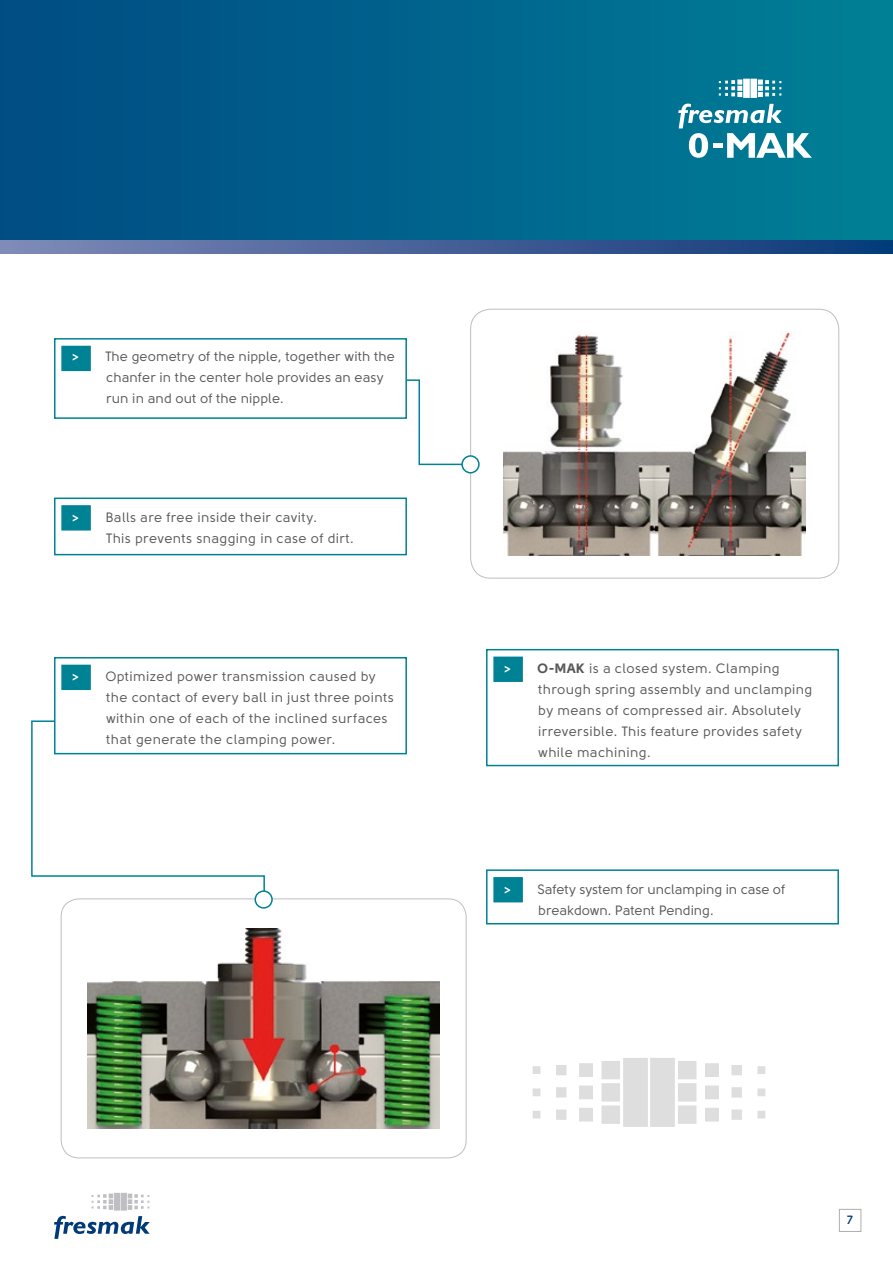
<style>
.page{position:relative;width:893px;height:1263px;background:#fff}
.page>*{position:absolute;margin:0;border:0;box-sizing:border-box;transform-origin:0 0}
.t1{font:13.5px/21px "Solomon Sans Normal";letter-spacing:.03em;color:#575756}
.t2{font:13.5px/21px "Solomon Sans Normal";letter-spacing:.01em;color:#575756}
.t3{font:13.5px/21px "Solomon Sans Normal";color:#575756}
.t4{font:700 12px "Solomon Sans Semi";color:#003a78}
.s1{font-family:"Solomon Sans Semi";font-weight:700;color:#fff}
.s2{font-family:"Solomon Sans Bold"}
</style>
<div class="page">
<svg style="left:407px;top:379px;width:54px;height:87px"></svg>
<svg style="left:31px;top:720px;width:235px;height:170px"></svg>
<div style="left:0;top:226px;width:893px;height:28px;background:linear-gradient(to right,#8089b7,#093878)"></div>
<div style="left:0;top:0;width:893px;height:239px;background:linear-gradient(to right,#004b83,#007f97)"></div>
<svg style="left:54px;top:1216px;width:96px;height:23px"></svg>
<svg style="left:92px;top:1193px;width:57px;height:17px"></svg>
<svg style="left:533px;top:1058px;width:232px;height:69px"></svg>
<div style="left:61px;top:899px;width:405px;height:259px;border:1px solid #bfbec2;border-radius:18px"></div>
<img style="left:88px;top:929px;width:351px;height:199px">
<div style="left:486px;top:649px;width:353px;height:117px;background:#fff;border:2px solid #008295"></div>
<div style="left:493px;top:657px;width:30px;height:25px;background:#008295;border:2px solid #008295"></div>
<div style="left:54px;top:657px;width:353px;height:97px;background:#fff;border:2px solid #008295"></div>
<div style="left:61px;top:665px;width:30px;height:25px;background:#008295;border:2px solid #008295"></div>
<div style="left:54px;top:338px;width:353px;height:81px;background:#fff;border:2px solid #008295"></div>
<div style="left:61px;top:346px;width:30px;height:25px;background:#008295;border:2px solid #008295"></div>
<div style="left:54px;top:497px;width:353px;height:58px;background:#fff;border:2px solid #008295"></div>
<div style="left:61px;top:505px;width:30px;height:25px;background:#008295;border:2px solid #008295"></div>
<div style="left:486px;top:869px;width:353px;height:55px;background:#fff;border:2px solid #008295"></div>
<div style="left:493px;top:877px;width:30px;height:25px;background:#008295;border:2px solid #008295"></div>
<div style="left:255px;top:891px;width:17px;height:17px;background:#fff;border-radius:50%"></div>
<div style="left:254px;top:890px;width:19px;height:19px;border:2px solid #008295;border-radius:50%"></div>
<div style="left:470px;top:309px;width:369px;height:269px;border:1px solid #bfbec2;border-radius:20px"></div>
<img style="left:503px;top:332px;width:303px;height:223px">
<div style="left:462px;top:456px;width:17px;height:17px;background:#fff;border-radius:50%"></div>
<div style="left:461px;top:455px;width:19px;height:18px;border:2px solid #008295;border-radius:50%"></div>
<svg style="left:719px;top:79px;width:62px;height:19px"></svg>
<svg style="left:678px;top:104px;width:134px;height:54px"></svg>
<div style="left:839px;top:1209px;width:22px;height:23px;border:1px solid #aeaeae"></div>
<p class="t2" style="left:106px;top:346px;width:290px;text-indent:-34px"><span class="s1">&gt;</span> The geometry of the nipple, together with the chanfer in the center hole provides an easy run in and out of the nipple.</p>
<p class="t1" style="left:106px;top:507px;width:249px;text-indent:-34px"><span class="s1">&gt;</span> Balls are free inside their cavity.<br>This prevents snagging in case of dirt.</p>
<p class="t1" style="left:106px;top:666px;width:289px;text-indent:-34px"><span class="s1">&gt;</span> Optimized power transmission caused by the contact of every ball in just three points within one of each of the inclined surfaces that generate the clamping power.</p>
<p class="t1" style="left:538px;top:658px;width:276px;text-indent:-34px"><span class="s1">&gt;</span> <span class="s2">O-MAK</span> is a closed system. Clamping through spring assembly and unclamping by means of compressed air. Absolutely irreversible. This feature provides safety while machining.</p>
<p class="t3" style="left:538px;top:878px;width:248px;text-indent:-34px"><span class="s1">&gt;</span> Safety system for unclamping in case of breakdown. Patent Pending.</p>
<p class="t4" style="left:847px;top:1213px;width:7px">7</p>
</div>
